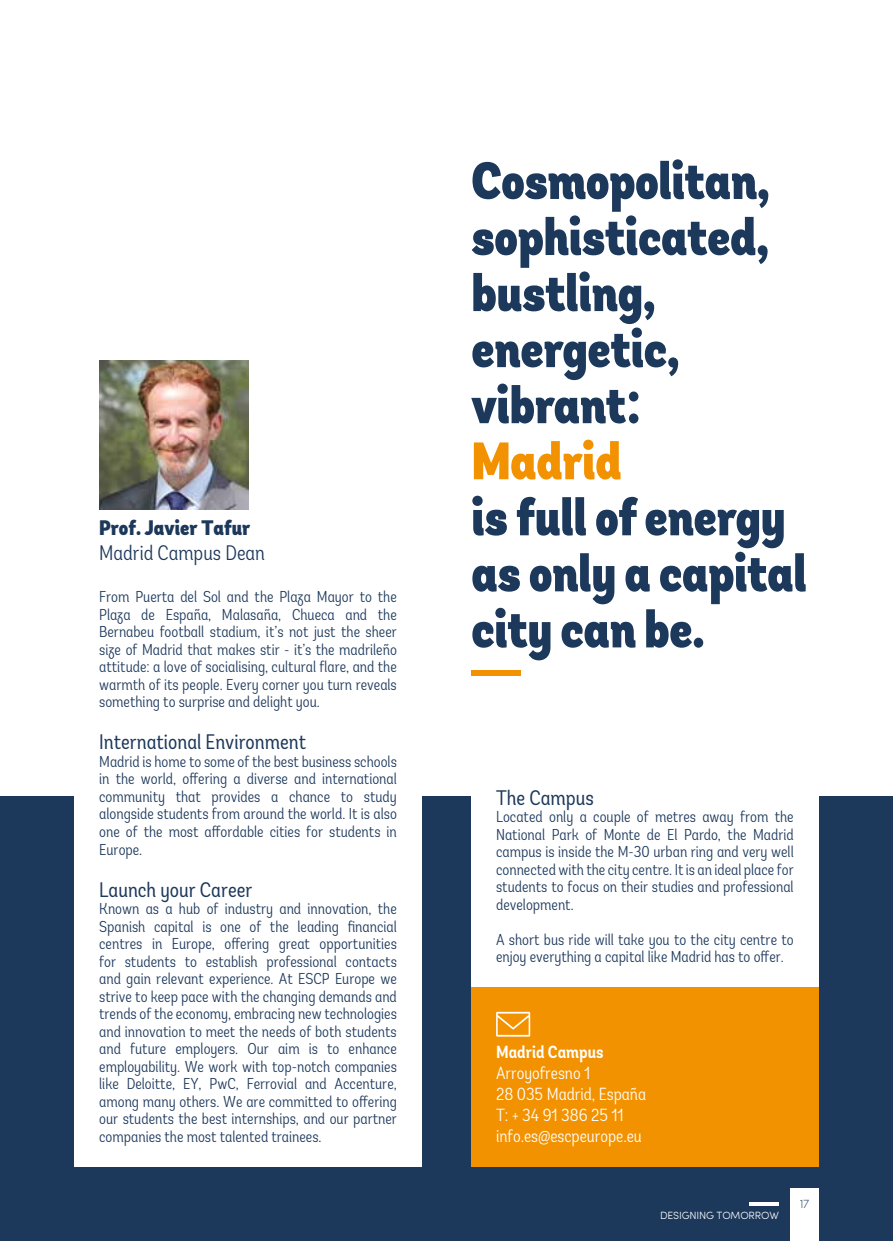
<style>
.page{position:relative;width:893px;height:1241px;background:#fff}
.page>*{position:absolute;margin:0;border:0;box-sizing:border-box;transform-origin:0 0}
.t1{font:900 condensed 52.5px/56px "Andes";letter-spacing:-.01em;color:#1c385b}
.t2{font:900 condensed 52.5px "Andes";letter-spacing:-.01em;color:#f39200}
.t3{font:condensed 21px "Andes";color:#1c385b}
.t4{font:900 condensed 21px "Andes";color:#1c385b}
.t5{font:300 condensed 21px "Andes";color:#1c385b}
.t6{font:300 condensed 17.5px/21px "Andes";color:#fff}
.t7{font:600 condensed 17.5px "Andes";color:#fff}
.t8{font:300 condensed 15.75px/17.5px "Andes";color:#1c385b;text-align:justify}
.t9{font:200 12.25px "Sofia Pro";color:#1c385b}
.t10{font:300 10.5px "Sofia Pro";letter-spacing:-.015em;color:#fff}
</style>
<div class="page">
<div style="left:0;top:796px;width:893px;height:444px;background:#1c385b"></div>
<div style="left:74px;top:336px;width:348px;height:830px;background:#fff"></div>
<img style="left:99px;top:361px;width:149px;height:149px">
<div style="left:471px;top:670px;width:50px;height:5px;background:#f39200"></div>
<div style="left:471px;top:763px;width:348px;height:223px;background:#fff"></div>
<div style="left:471px;top:986px;width:348px;height:180px;background:#f39200"></div>
<svg style="left:496px;top:1011px;width:34px;height:25px"></svg>
<div style="left:791px;top:1188px;width:28px;height:52px;background:#fff"></div>
<hr style="left:749px;top:1202px;width:30px;height:4px;background:#fff">
<h2 class="t4" style="left:99px;top:514px;width:153px">Prof. Javier Tafur</h2>
<h2 class="t5" style="left:99px;top:540px;width:167px">Madrid Campus Dean</h2>
<p class="t8" style="left:99px;top:588px;width:299px">From Puerta del Sol and the Plaza Mayor to the Plaza de España, Malasaña, Chueca and the Bernabeu football stadium, it’s not just the sheer size of Madrid that makes stir - it’s the madrileño attitude: a love of socialising, cultural flare, and the warmth of its people. Every corner you turn reveals something to surprise and delight you.</p>
<h2 class="t3" style="left:99px;top:729px;width:208px">International Environment</h2>
<p class="t8" style="left:99px;top:752px;width:299px">Madrid is home to some of the best business schools in the world, offering a diverse and international community that provides a chance to study alongside students from around the world. It is also one of the most affordable cities for students in Europe.</p>
<h2 class="t3" style="left:99px;top:876px;width:155px">Launch your Career</h2>
<p class="t8" style="left:99px;top:899px;width:299px">Known as a hub of industry and innovation, the Spanish capital is one of the leading financial centres in Europe, offering great opportunities for students to establish professional contacts and gain relevant experience. At ESCP Europe we strive to keep pace with the changing demands and trends of the economy, embracing new technologies and innovation to meet the needs of both students and future employers. Our aim is to enhance employability. We work with top-notch companies like Deloitte, EY, PwC, Ferrovial and Accenture, among many others. We are committed to offering our students the best internships, and our partner companies the most talented trainees.</p>
<h1 class="t1" style="left:471px;top:155px;width:300px">Cosmopolitan, sophisticated, bustling, energetic, vibrant:</h1>
<h1 class="t2" style="left:471px;top:426px;width:152px">Madrid</h1>
<h1 class="t1" style="left:471px;top:491px;width:337px">is full of energy as only a capital city can be.</h1>
<h2 class="t3" style="left:496px;top:784px;width:99px">The Campus</h2>
<p class="t8" style="left:496px;top:807px;width:299px">Located only a couple of metres away from the National Park of Monte de El Pardo, the Madrid campus is inside the M-30 urban ring and very well connected with the city centre. It is an ideal place for students to focus on their studies and professional development.</p>
<p class="t8" style="left:496px;top:930px;width:299px">A short bus ride will take you to the city centre to enjoy everything a capital like Madrid has to offer.</p>
<p class="t7" style="left:496px;top:1040px;width:109px">Madrid Campus</p>
<p class="t6" style="left:496px;top:1061px;width:151px">Arroyofresno 1<br>28 035 Madrid, España<br>T: + 34 91 386 25 11 info.es@escpeurope.eu</p>
<p class="t10" style="left:660px;top:1207px;width:120px">DESIGNING TOMORROW</p>
<p class="t9" style="left:800px;top:1194px;width:11px">17</p>
</div>
